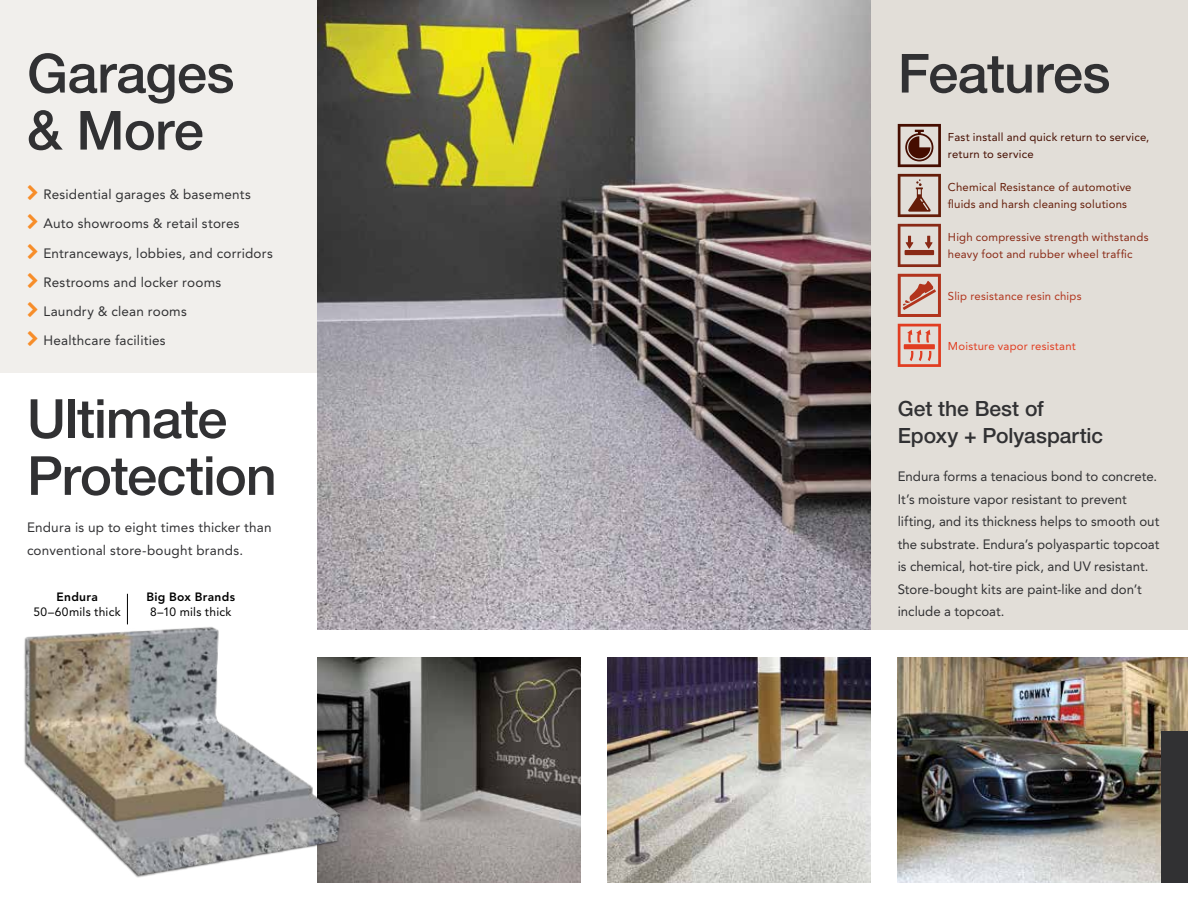
<style>
.page{position:relative;width:1188px;height:918px;background:#fff}
.page>*{position:absolute;margin:0;border:0;box-sizing:border-box;transform-origin:0 0}
.t1{font:500 54px/57px "Helvetica Neue LT Std";letter-spacing:-.015em;color:#313133}
.t2{font:500 21px/27px "Helvetica Neue LT Std";color:#313133}
.t3{font:13.5px/22.5px "Avenir LT Std";letter-spacing:.01em;color:#313133}
.t4{font:12px "Avenir LT Std";letter-spacing:.02em;color:#000}
.t5{font:800 12px "Avenir LT Std";letter-spacing:.025em;color:#000}
.t6{font:11.4px/16.6px "Avenir LT Std";letter-spacing:.02em;color:#892915}
.t7{font:11.4px/16.6px "Avenir LT Std";letter-spacing:.02em;color:#651d09}
.t8{font:11.4px/16.6px "Avenir LT Std";letter-spacing:.02em;color:#450d00}
.t9{font:11.4px "Avenir LT Std";letter-spacing:.02em;color:#b2341d}
.t10{font:11.4px "Avenir LT Std";letter-spacing:.02em;color:#e13d21}
</style>
<div class="page">
<div style="left:871px;top:0;width:317px;height:630px;background:#e2ded8"></div>
<div style="left:0;top:0;width:317px;height:372px;background:#f1efec"></div>
<img style="left:317px;top:0;width:554px;height:630px">
<svg style="left:898px;top:124px;width:43px;height:43px"></svg>
<svg style="left:898px;top:174px;width:43px;height:43px"></svg>
<svg style="left:898px;top:224px;width:43px;height:43px"></svg>
<div style="left:905px;top:250px;width:29px;height:5px;background:#892915"></div>
<svg style="left:898px;top:274px;width:43px;height:43px"></svg>
<svg style="left:898px;top:324px;width:43px;height:43px"></svg>
<img style="left:343px;top:658px;width:237px;height:225px">
<img style="left:898px;top:658px;width:290px;height:225px">
<div style="left:1161px;top:732px;width:27px;height:151px;background:#313133"></div>
<img style="left:608px;top:658px;width:263px;height:225px">
<img style="left:24px;top:615px;width:319px;height:268px">
<hr style="left:127px;top:594px;width:1px;height:30px;background:#000">
<h1 class="t1" style="left:27px;top:44px;width:209px">Garages &amp; More</h1>
<p class="t3" style="left:44px;top:180px;width:231px;line-height:29.2px">Residential garages &amp; basements<br>Auto showrooms &amp; retail stores<br>Entranceways, lobbies, and corridors<br>Restrooms and locker rooms<br>Laundry &amp; clean rooms<br>Healthcare facilities</p>
<h1 class="t1" style="left:27px;top:390px;width:251px">Ultimate<br>Protection</h1>
<p class="t3" style="left:27px;top:516px;width:246px">Endura is up to eight times thicker than conventional store-bought brands.</p>
<p class="t5" style="left:57px;top:590px;width:43px">Endura</p>
<p class="t4" style="left:34px;top:605px;width:89px">50–60mils thick</p>
<p class="t5" style="left:147px;top:590px;width:90px">Big Box Brands</p>
<p class="t4" style="left:150px;top:605px;width:83px">8–10 mils thick</p>
<h1 class="t1" style="left:898px;top:44px;width:214px">Features</h1>
<p class="t8" style="left:948px;top:129px;width:203px">Fast install and quick return to service, return to service</p>
<p class="t7" style="left:948px;top:179px;width:185px">Chemical Resistance of automotive fluids and harsh cleaning solutions</p>
<p class="t6" style="left:948px;top:229px;width:202px">High compressive strength withstands heavy foot and rubber wheel traffic</p>
<p class="t9" style="left:948px;top:289px;width:135px">Slip resistance resin chips</p>
<p class="t10" style="left:948px;top:339px;width:129px">Moisture vapor resistant</p>
<h2 class="t2" style="left:898px;top:395px;width:207px">Get the Best of<br>Epoxy + Polyaspartic</h2>
<p class="t3" style="left:898px;top:466px;width:263px">Endura forms a tenacious bond to concrete.<br>It’s moisture vapor resistant to prevent lifting, and its thickness helps to smooth out the substrate. Endura’s polyaspartic topcoat is chemical, hot-tire pick, and UV resistant.<br>Store-bought kits are paint-like and don’t include a topcoat.</p>
</div>
